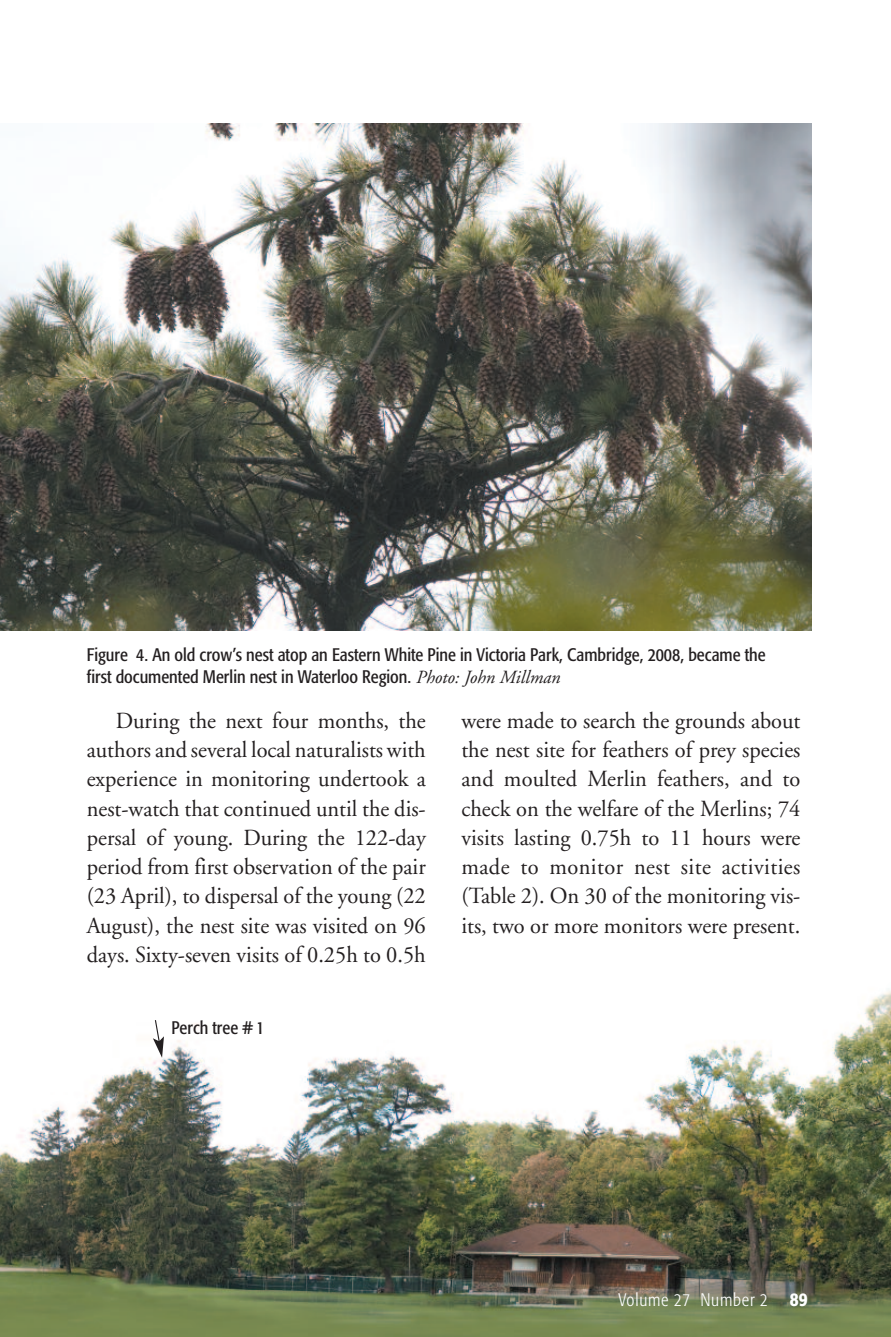
<style>
.page{position:relative;width:891px;height:1337px;background:#fff}
.page>*{position:absolute;margin:0;border:0;box-sizing:border-box;transform-origin:0 0}
.t1{font:22.95px/29.2px "Adobe Garamond";color:#231f20;text-align:justify}
.t2{font:condensed 18px/22.5px "Formata";color:#231f20}
.t3{font:300 condensed 18px "Formata";letter-spacing:.045em;color:#fff}
.s1{font-family:"Adobe Garamond";font-style:italic;font-stretch:normal;font-size:18.45px}
.s2{font-weight:500;font-size:19.12px}
</style>
<div class="page">
<img style="left:0;top:991px;width:891px;height:345px">
<img style="left:0;top:124px;width:812px;height:507px">
<svg style="left:153px;top:1018px;width:11px;height:39px"></svg>
<p class="t2" style="left:87px;top:644px;width:680px">Figure 4. An old crow’s nest atop an Eastern White Pine in Victoria Park, Cambridge, 2008, became the first documented Merlin nest in Waterloo Region. <span class="s1">Photo: John Millman</span></p>
<p class="t1" style="left:87px;top:708px;width:341px;text-indent:29px">During the next four months, the authors and several local naturalists with experience in monitoring undertook a nest-watch that continued until the dis&shy;persal of young. During the 122-day period from first observation of the pair (23 April), to dispersal of the young (22<br>August), the nest site was visited on 96 days. Sixty-seven visits of 0.25h to 0.5h</p>
<p class="t1" style="left:461px;top:708px;width:341px">were made to search the grounds about the nest site for feathers of prey species and moulted Merlin feathers, and to check on the welfare of the Merlins; 74 visits lasting 0.75h to 11 hours were made to monitor nest site activities (Table 2). On 30 of the monitoring vis&shy;its, two or more monitors were present.</p>
<p class="t2" style="left:171px;top:1018px;width:95px">Perch tree # 1</p>
<p class="t3" style="left:619px;top:1292px;width:191px">Volume 27 Number 2 <span class="s2">89</span></p>
</div>
